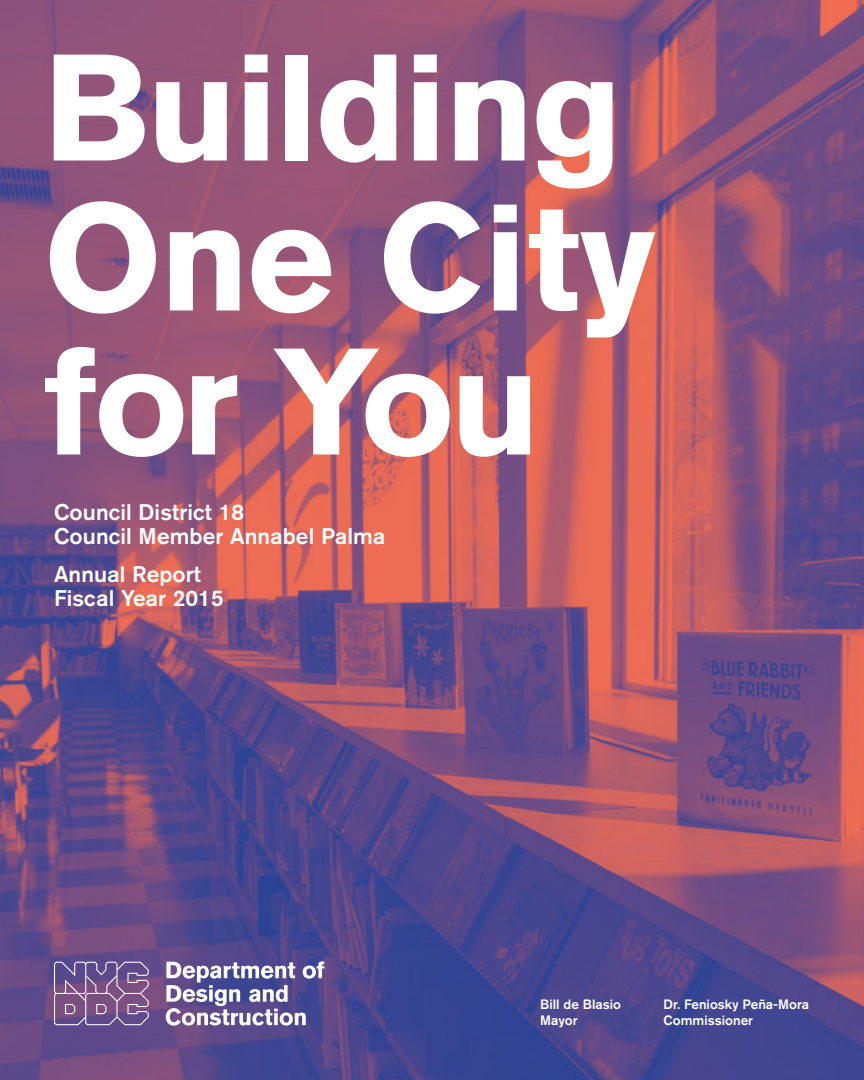
<style>
.page{position:relative;width:864px;height:1080px;background:#fff}
.page>*{position:absolute;margin:0;border:0;box-sizing:border-box;transform-origin:0 0}
.t1{font:700 150px/147px "Akzidenz Grotesk BE";letter-spacing:-.02em;color:#fff}
.t2{font:500 22.5px/24px "Akzidenz Grotesk BE";letter-spacing:.005em;color:#fff}
.t3{font:500 13.5px/16.2px "Akzidenz Grotesk BE";color:#fff}
</style>
<div class="page">
<img style="left:0;top:0;width:864px;height:1080px">
<svg style="left:166px;top:961px;width:158px;height:65px"></svg>
<svg style="left:54px;top:962px;width:95px;height:63px;background:#806495"></svg>
<h1 class="t1" style="left:44px;top:35px;width:613px">Building<br>One City for You</h1>
<p class="t2" style="left:54px;top:500px;width:333px">Council District 18<br>Council Member Annabel Palma</p>
<p class="t2" style="left:54px;top:561px;width:171px">Annual Report<br>Fiscal Year 2015</p>
<p class="t3" style="left:540px;top:996px;width:82px">Bill de Blasio<br>Mayor</p>
<p class="t3" style="left:664px;top:996px;width:147px">Dr. Feniosky Peña-Mora<br>Commissioner</p>
</div>
